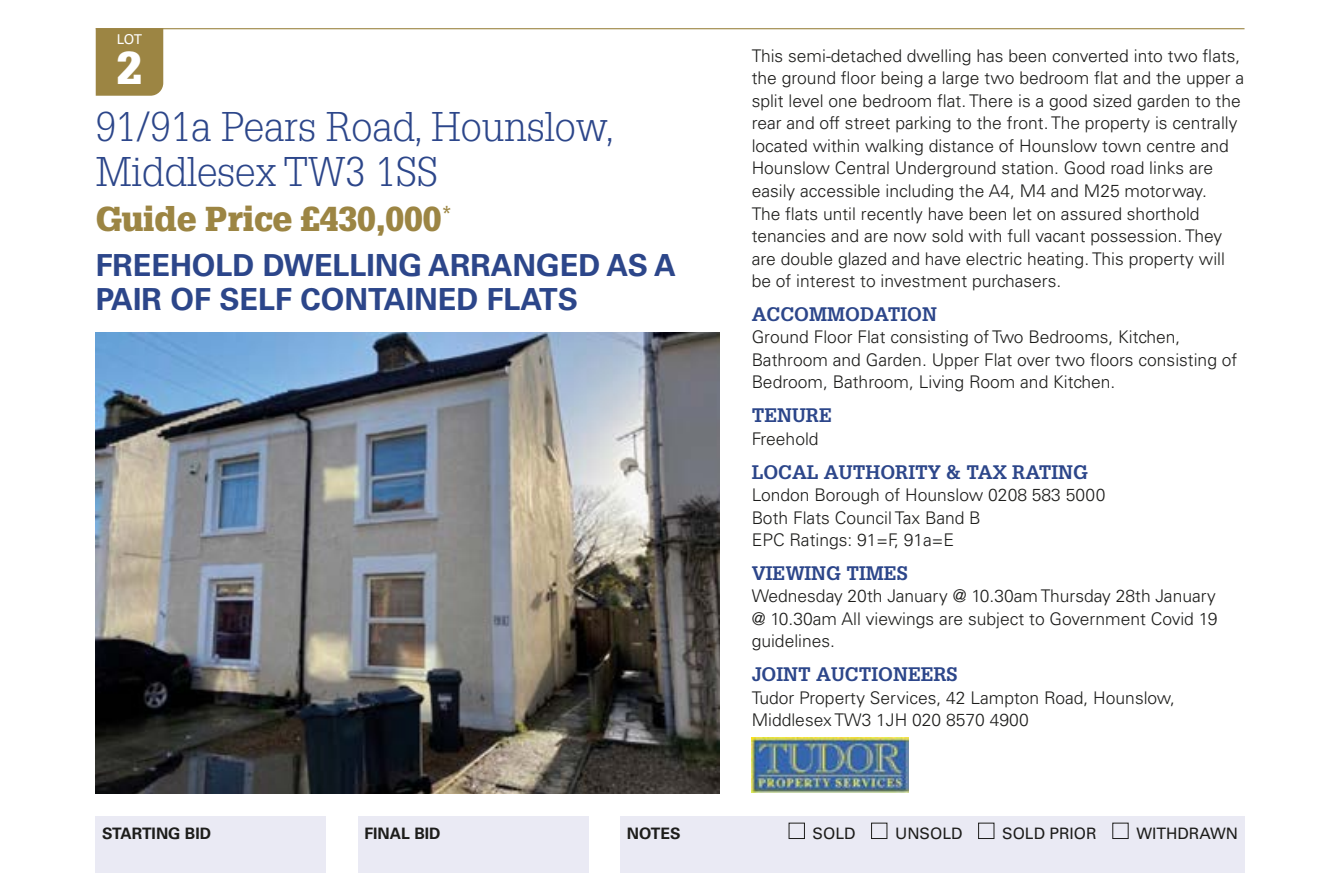
<style>
.page{position:relative;width:1339px;height:883px;background:#fff}
.page>*{position:absolute;margin:0;border:0;box-sizing:border-box;transform-origin:0 0}
.t1{font:900 45px "Glypha LT Std";color:#fff}
.t2{font:300 40.5px/45px "Glypha LT Std";color:#2c468a}
.t3{font:900 33.75px "Glypha LT Std";color:#9c8543}
.t4{font:700 30.38px/33.8px "Univers LT Std";color:#2c468a}
.t5{font:700 19.12px "Glypha LT Std";color:#2c468a}
.t6{font:300 17.55px/22.5px "Univers LT Std";color:#1d1d1b}
.t7{font:15.75px "Univers LT Std";color:#1d1d1b}
.t8{font:700 15.75px "Univers LT Std";color:#1d1d1b}
.t9{font:13.5px "Univers LT Std";color:#fff}
</style>
<div class="page">
<hr style="left:96px;top:28px;width:1148px;height:1px;background:#9c8543">
<div style="left:96px;top:816px;width:230px;height:56px;background:#eaeaf4"></div>
<div style="left:358px;top:816px;width:230px;height:56px;background:#eaeaf4"></div>
<div style="left:620px;top:816px;width:624px;height:56px;background:#eaeaf4"></div>
<div style="left:96px;top:29px;width:67px;height:67px;background:#9c8543"></div>
<hr style="left:96px;top:882px;width:1148px;height:1px;background:#1d1d1b">
<img style="left:96px;top:332px;width:623px;height:461px">
<img style="left:751px;top:737px;width:157px;height:54px">
<p class="t9" style="left:117px;top:32px;width:27px">LOT</p>
<h1 class="t1" style="left:117px;top:41px;width:27px">2</h1>
<h2 class="t2" style="left:96px;top:105px;width:521px">91/91a Pears Road, Hounslow,<br>Middlesex TW3 1SS</h2>
<h3 class="t3" style="left:96px;top:198px;width:357px">Guide Price £430,000<sup>*</sup></h3>
<h3 class="t4" style="left:96px;top:248px;width:581px">FREEHOLD DWELLING ARRANGED AS A<br>PAIR OF SELF CONTAINED FLATS</h3>
<p class="t6" style="left:751px;top:44px;width:494px">This semi-detached dwelling has been converted into two flats, the ground floor being a large two bedroom flat and the upper a split level one bedroom flat. There is a good sized garden to the rear and off street parking to the front. The property is centrally located within walking distance of Hounslow town centre and Hounslow Central Underground station. Good road links are easily accessible including the A4, M4 and M25 motorway.<br>The flats until recently have been let on assured shorthold tenancies and are now sold with full vacant possession. They are double glazed and have electric heating. This property will be of interest to investment purchasers.</p>
<p class="t5" style="left:751px;top:302px;width:187px">ACCOMMODATION</p>
<p class="t6" style="left:751px;top:326px;width:487px">Ground Floor Flat consisting of Two Bedrooms, Kitchen,<br>Bathroom and Garden. Upper Flat over two floors consisting of<br>Bedroom, Bathroom, Living Room and Kitchen.</p>
<p class="t5" style="left:751px;top:403px;width:82px">TENURE</p>
<p class="t6" style="left:751px;top:427px;width:68px">Freehold</p>
<p class="t5" style="left:751px;top:459px;width:338px">LOCAL AUTHORITY &amp; TAX RATING</p>
<p class="t6" style="left:751px;top:483px;width:355px">London Borough of Hounslow 0208 583 5000<br>Both Flats Council Tax Band B<br>EPC Ratings: 91=F, 91a=E</p>
<p class="t5" style="left:751px;top:561px;width:157px">VIEWING TIMES</p>
<p class="t6" style="left:751px;top:584px;width:467px;text-align:justify">Wednesday 20th January @ 10.30am Thursday 28th January @ 10.30am All viewings are subject to Government Covid 19 guidelines.</p>
<p class="t5" style="left:751px;top:662px;width:207px">JOINT AUCTIONEERS</p>
<p class="t6" style="left:751px;top:686px;width:425px">Tudor Property Services, 42 Lampton Road, Hounslow,<br>Middlesex TW3 1JH 020 8570 4900</p>
<p class="t8" style="left:102px;top:823px;width:111px">STARTING BID</p>
<p class="t8" style="left:364px;top:823px;width:78px">FINAL BID</p>
<p class="t8" style="left:626px;top:823px;width:55px">NOTES</p>
<p class="t7" style="left:812px;top:823px;width:44px">SOLD</p>
<p class="t7" style="left:895px;top:823px;width:69px">UNSOLD</p>
<p class="t7" style="left:1001px;top:823px;width:96px">SOLD PRIOR</p>
<p class="t7" style="left:1136px;top:823px;width:103px">WITHDRAWN</p>
</div>
